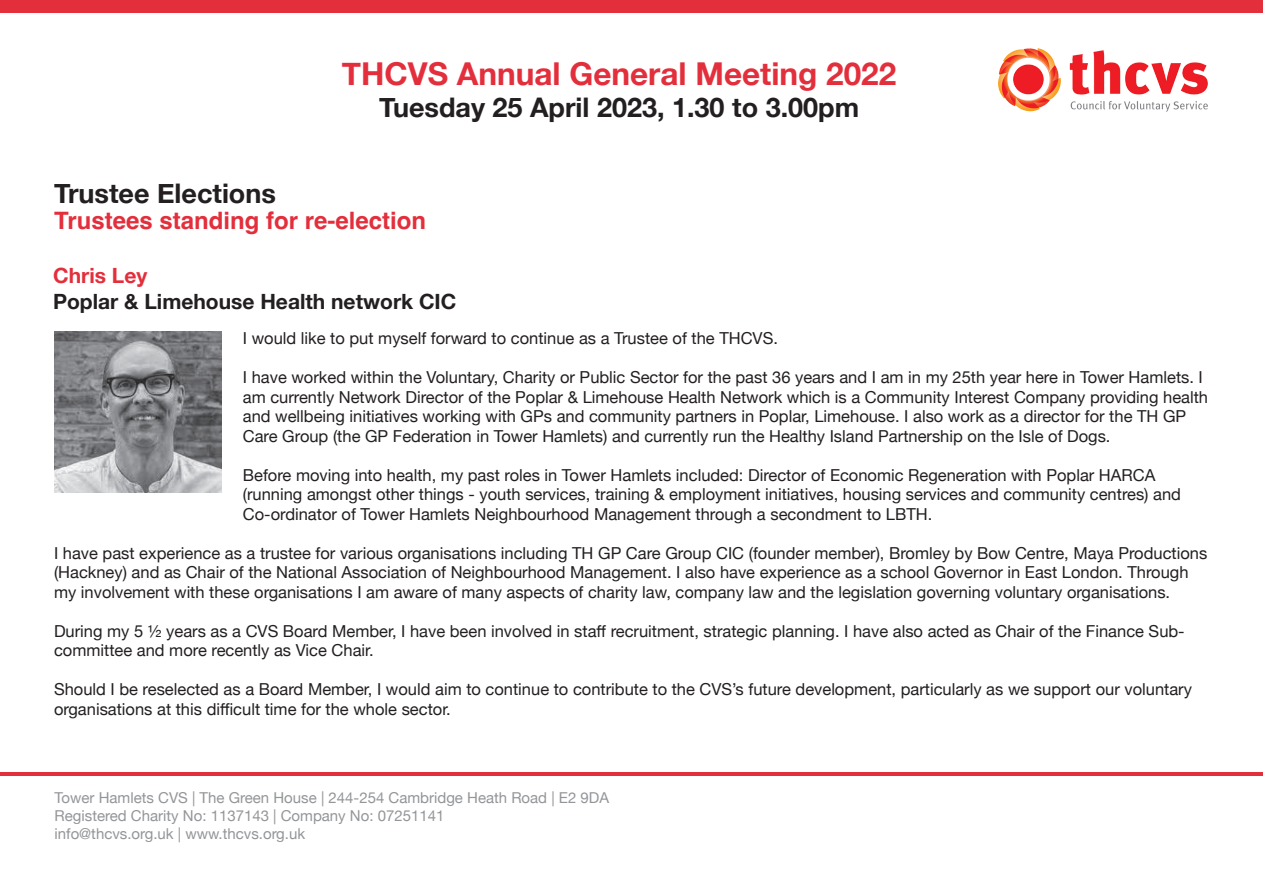
<style>
.page{position:relative;width:1263px;height:893px;background:#fff}
.page>*{position:absolute;margin:0;border:0;box-sizing:border-box;transform-origin:0 0}
.t1{font:700 31.5px "Helvetica Neue";color:#e32f3c}
.t2{font:700 27px "Helvetica Neue";color:#231f20}
.t3{font:700 24px "Helvetica";color:#e32f3c}
.t4{font:700 21px "Helvetica Neue";color:#231f20}
.t5{font:700 21px "Helvetica Neue";color:#e32f3c}
.t6{font:16.5px/19.5px "Helvetica Neue";color:#231f20}
.t7{font:15px "Helvetica Neue";color:#939598}
</style>
<div class="page">
<img style="left:998px;top:48px;width:210px;height:64px">
<div style="left:0;top:0;width:1263px;height:12px;background:#e32f3c"></div>
<hr style="left:0;top:773px;width:1263px;height:3px;background:#e32f3c">
<img style="left:54px;top:331px;width:168px;height:162px">
<p class="t1" style="left:342px;top:49px;width:556px">THCVS Annual General Meeting 2022</p>
<p class="t2" style="left:379px;top:86px;width:482px">Tuesday 25 April 2023, 1.30 to 3.00pm</p>
<p class="t2" style="left:54px;top:172px;width:223px">Trustee Elections</p>
<p class="t3" style="left:54px;top:206px;width:374px">Trustees standing for re-election</p>
<p class="t5" style="left:53px;top:259px;width:96px">Chris Ley</p>
<p class="t4" style="left:53px;top:285px;width:405px">Poplar &amp; Limehouse Health network CIC</p>
<p class="t6" style="left:243px;top:330px;width:537px">I would like to put myself forward to continue as a Trustee of the THCVS.</p>
<p class="t6" style="left:243px;top:369px;width:967px">I have worked within the Voluntary, Charity or Public Sector for the past 36 years and I am in my 25th year here in Tower Hamlets. I am currently Network Director of the Poplar &amp; Limehouse Health Network which is a Community Interest Company providing health and wellbeing initiatives working with GPs and community partners in Poplar, Limehouse. I also work as a director for the TH GP Care Group (the GP Federation in Tower Hamlets) and currently run the Healthy Island Partnership on the Isle of Dogs.</p>
<p class="t6" style="left:243px;top:466px;width:940px">Before moving into health, my past roles in Tower Hamlets included: Director of Economic Regeneration with Poplar HARCA (running amongst other things - youth services, training &amp; employment initiatives, housing services and community centres) and<br>Co-ordinator of Tower Hamlets Neighbourhood Management through a secondment to LBTH.</p>
<p class="t6" style="left:54px;top:544px;width:1155px">I have past experience as a trustee for various organisations including TH GP Care Group CIC (founder member), Bromley by Bow Centre, Maya Productions (Hackney) and as Chair of the National Association of Neighbourhood Management. I also have experience as a school Governor in East London. Through my involvement with these organisations I am aware of many aspects of charity law, company law and the legislation governing voluntary organisations.</p>
<p class="t6" style="left:54px;top:622px;width:1132px">During my 5 ½ years as a CVS Board Member, I have been involved in staff recruitment, strategic planning. I have also acted as Chair of the Finance Sub&shy;committee and more recently as Vice Chair.</p>
<p class="t6" style="left:54px;top:681px;width:1139px">Should I be reselected as a Board Member, I would aim to continue to contribute to the CVS’s future development, particularly as we support our voluntary organisations at this difficult time for the whole sector.</p>
<p class="t7" style="left:55px;top:787px;width:556px">Tower Hamlets CVS | The Green House | 244-254 Cambridge Heath Road | E2 9DA</p>
<p class="t7" style="left:55px;top:805px;width:391px">Registered Charity No: 1137143 | Company No: 07251141</p>
<p class="t7" style="left:55px;top:823px;width:252px">info@thcvs.org.uk | www.thcvs.org.uk</p>
</div>
